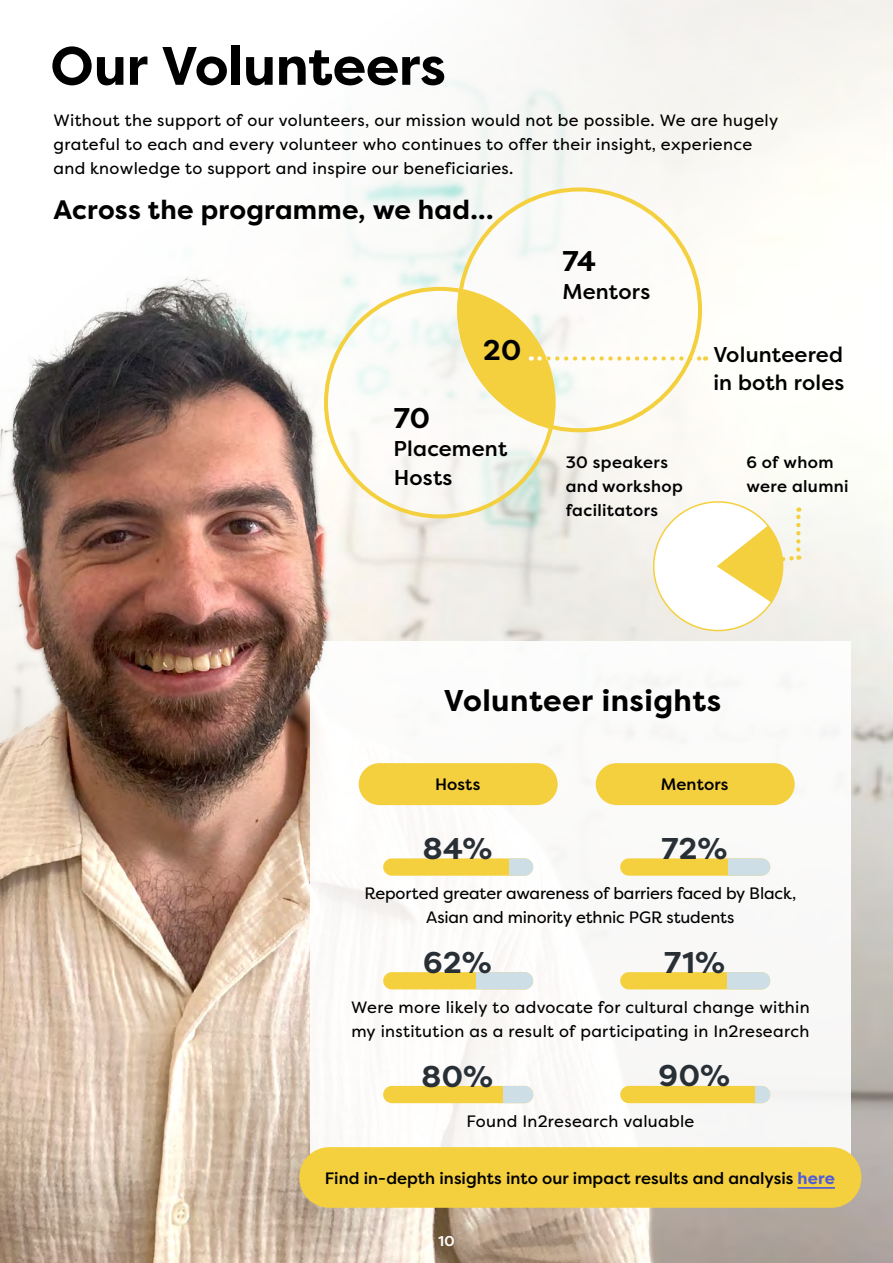
<style>
.page{position:relative;width:893px;height:1263px;background:#fff}
.page>*{position:absolute;margin:0;border:0;box-sizing:border-box;transform-origin:0 0}
.t1{font:700 54px "Filson Pro";letter-spacing:-.01em;color:#000}
.t2{font:700 30px "Filson Pro";letter-spacing:.02em;color:#282f35}
.t3{font:700 30px "Filson Pro";letter-spacing:.015em;color:#000}
.t4{font:700 28.5px "Filson Pro";color:#000}
.t5{font:700 26.7px "Filson Pro";letter-spacing:.01em;color:#000}
.t6{font:500 21.3px/28.5px "Filson Pro";letter-spacing:.01em;color:#000}
.t7{font:16.5px/24px "Filson Pro";letter-spacing:.02em;color:#000}
.t8{font:500 16.5px/24px "Filson Pro";letter-spacing:.01em;color:#000}
.t9{font:16.5px/24px "Filson Pro";letter-spacing:-.01em;color:#000;text-align:center}
.t10{font:500 14.25px "Filson Pro";color:#fff}
.s1{font-weight:700;color:#4f5cd6}
</style>
<div class="page">
<img style="left:346px;top:0;width:547px;height:1263px">
<div style="left:310px;top:642px;width:540px;height:530px;background:#f9f8f8"></div>
<div style="left:459px;top:189px;width:241px;height:241px;background:#fff;border-radius:50%"></div>
<img style="left:0;top:258px;width:672px;height:1005px">
<div style="left:359px;top:763px;width:199px;height:42px;background:#f4d03f;border-radius:21px"></div>
<div style="left:383px;top:858px;width:150px;height:18px;background:#f4d03f;border-radius:9px"></div>
<div style="left:509px;top:858px;width:24px;height:18px;background:#cedee7"></div>
<div style="left:383px;top:972px;width:150px;height:17px;background:#f4d03f;border-radius:9px"></div>
<div style="left:476px;top:972px;width:57px;height:17px;background:#cedee7"></div>
<div style="left:383px;top:1086px;width:150px;height:17px;background:#f4d03f;border-radius:9px"></div>
<div style="left:503px;top:1086px;width:30px;height:17px;background:#cedee7"></div>
<div style="left:620px;top:858px;width:150px;height:18px;background:#f4d03f;border-radius:9px"></div>
<div style="left:728px;top:858px;width:42px;height:18px;background:#cedee7"></div>
<div style="left:620px;top:972px;width:150px;height:17px;background:#f4d03f;border-radius:9px"></div>
<div style="left:727px;top:972px;width:43px;height:17px;background:#cedee7"></div>
<div style="left:620px;top:1086px;width:150px;height:17px;background:#f4d03f;border-radius:9px"></div>
<div style="left:755px;top:1086px;width:15px;height:17px;background:#cedee7"></div>
<div style="left:596px;top:763px;width:199px;height:42px;background:#f4d03f;border-radius:21px"></div>
<div style="left:299px;top:1147px;width:562px;height:61px;background:#f4d03f;border-radius:30px"></div>
<hr style="left:798px;top:1187px;width:37px;height:2px;background:#4f5cd6">
<svg style="left:645px;top:493px;width:155px;height:146px"></svg>
<svg style="left:457px;top:288px;width:249px;height:141px"></svg>
<h1 class="t1" style="left:50px;top:32px;width:397px">Our Volunteers</h1>
<p class="t7" style="left:53px;top:108px;width:726px">Without the support of our volunteers, our mission would not be possible. We are hugely grateful to each and every volunteer who continues to offer their insight, experience and knowledge to support and inspire our beneficiaries.</p>
<h3 class="t5" style="left:53px;top:192px;width:442px">Across the programme, we had...</h3>
<h3 class="t4" style="left:483px;top:332px;width:40px">20</h3>
<h3 class="t4" style="left:394px;top:400px;width:38px">70</h3>
<p class="t6" style="left:393px;top:434px;width:115px">Placement<br>Hosts</p>
<h3 class="t4" style="left:562px;top:243px;width:35px">74</h3>
<p class="t6" style="left:562px;top:277px;width:89px">Mentors</p>
<p class="t6" style="left:713px;top:339px;width:133px">Volunteered in both roles</p>
<p class="t8" style="left:566px;top:450px;width:118px">30 speakers and workshop facilitators</p>
<p class="t8" style="left:746px;top:450px;width:104px">6 of whom were alumni</p>
<h2 class="t3" style="left:444px;top:681px;width:279px">Volunteer insights</h2>
<p class="t8" style="left:435px;top:772px;width:47px">Hosts</p>
<p class="t8" style="left:661px;top:772px;width:69px">Mentors</p>
<h2 class="t2" style="left:423px;top:829px;width:71px">84%</h2>
<h2 class="t2" style="left:661px;top:829px;width:68px">72%</h2>
<p class="t9" style="left:364px;top:881px;width:433px">Reported greater awareness of barriers faced by Black,<br>Asian and minority ethnic PGR students</p>
<h2 class="t2" style="left:423px;top:943px;width:70px">62%</h2>
<h2 class="t2" style="left:664px;top:943px;width:62px">71%</h2>
<p class="t7" style="left:351px;top:995px;width:460px">Were more likely to advocate for cultural change within my institution as a result of participating in In2research</p>
<h2 class="t2" style="left:421px;top:1057px;width:73px">80%</h2>
<h2 class="t2" style="left:658px;top:1057px;width:73px">90%</h2>
<p class="t7" style="left:466px;top:1109px;width:230px">Found In2research valuable</p>
<p class="t8" style="left:325px;top:1165px;width:512px">Find in-depth insights into our impact results and analysis <span class="s1">here</span></p>
<p class="t10" style="left:438px;top:1231px;width:17px">10</p>
</div>
